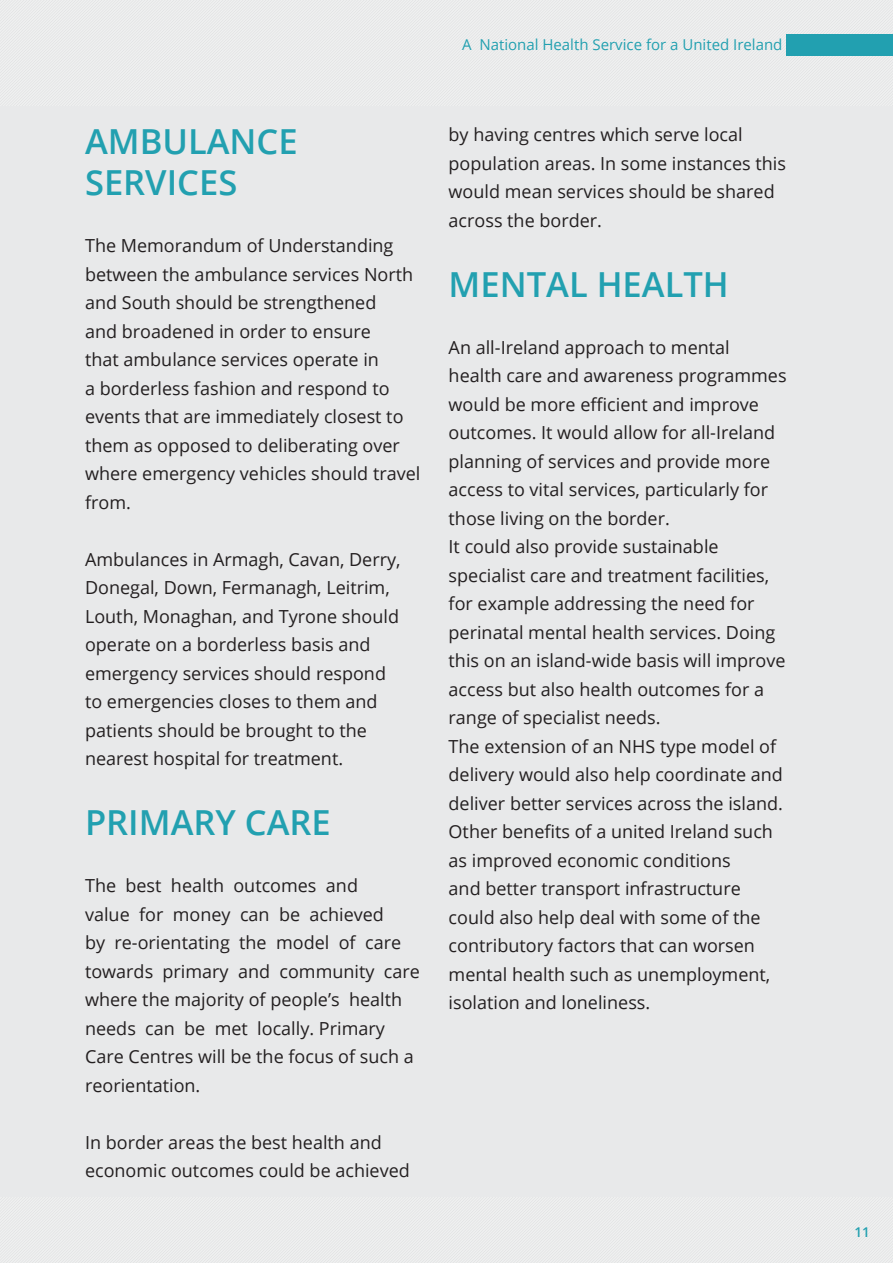
<style>
.page{position:relative;width:893px;height:1263px;background:#ebecec}
.page>*{position:absolute;margin:0;border:0;box-sizing:border-box;transform-origin:0 0}
.t1{font:600 34.5px/41.4px "Open Sans";color:#22a0b0}
.t2{font:18px/28.5px "Open Sans";color:#231f20}
.t3{font:15px "Open Sans";color:#22a0b0}
.t4{font:600 13.5px "Open Sans";color:#22a0b0}
</style>
<div class="page">
<div style="left:0;top:106px;width:893px;height:1091px;background:#e8e9ea"></div>
<div style="left:787px;top:34px;width:106px;height:21px;background:#22a0b0"></div>
<p class="t3" style="left:462px;top:35px;width:322px">A National Health Service for a United Ireland</p>
<h1 class="t1" style="left:85px;top:120px;width:214px">AM BU LANCE<br>SERVICES</h1>
<p class="t2" style="left:85px;top:231px;width:337px">The Memorandum of Understanding between the ambulance services North and South should be strengthened<br>and broadened in order to ensure<br>that ambulance services operate in<br>a borderless fashion and respond to events that are immediately closest to them as opposed to deliberating over where emergency vehicles should travel from.</p>
<p class="t2" style="left:85px;top:545px;width:317px">Ambulances in Armagh, Cavan, Derry, Donegal, Down, Fermanagh, Leitrim, Louth, Monaghan, and Tyrone should operate on a borderless basis and emergency services should respond to emergencies closes to them and patients should be brought to the nearest hospital for treatment.</p>
<h1 class="t1" style="left:85px;top:801px;width:247px">PRIMARY CARE</h1>
<p class="t2" style="left:85px;top:871px;width:336px">The best health outcomes and<br>value for money can be achieved<br>by re-orientating the model of care towards primary and community care where the majority of people’s health needs can be met locally. Primary<br>Care Centres will be the focus of such a reorientation.</p>
<p class="t2" style="left:85px;top:1127px;width:326px">In border areas the best health and economic outcomes could be achieved</p>
<p class="t2" style="left:449px;top:120px;width:339px">by having centres which serve local population areas. In some instances this would mean services should be shared across the border.</p>
<h1 class="t1" style="left:449px;top:263px;width:275px">MENTAL HEALTH</h1>
<p class="t2" style="left:449px;top:332px;width:340px">An all-Ireland approach to mental health care and awareness programmes would be more efficient and improve outcomes. It would allow for all-Ireland planning of services and provide more access to vital services, particularly for those living on the border.<br>It could also provide sustainable specialist care and treatment facilities, for example addressing the need for perinatal mental health services. Doing this on an island-wide basis will improve access but also health outcomes for a range of specialist needs.<br>The extension of an NHS type model of delivery would also help coordinate and deliver better services across the island.<br>Other benefits of a united Ireland such as improved economic conditions<br>and better transport infrastructure could also help deal with some of the contributory factors that can worsen mental health such as unemployment, isolation and loneliness.</p>
<p class="t4" style="left:854px;top:1223px;width:17px">11</p>
</div>
